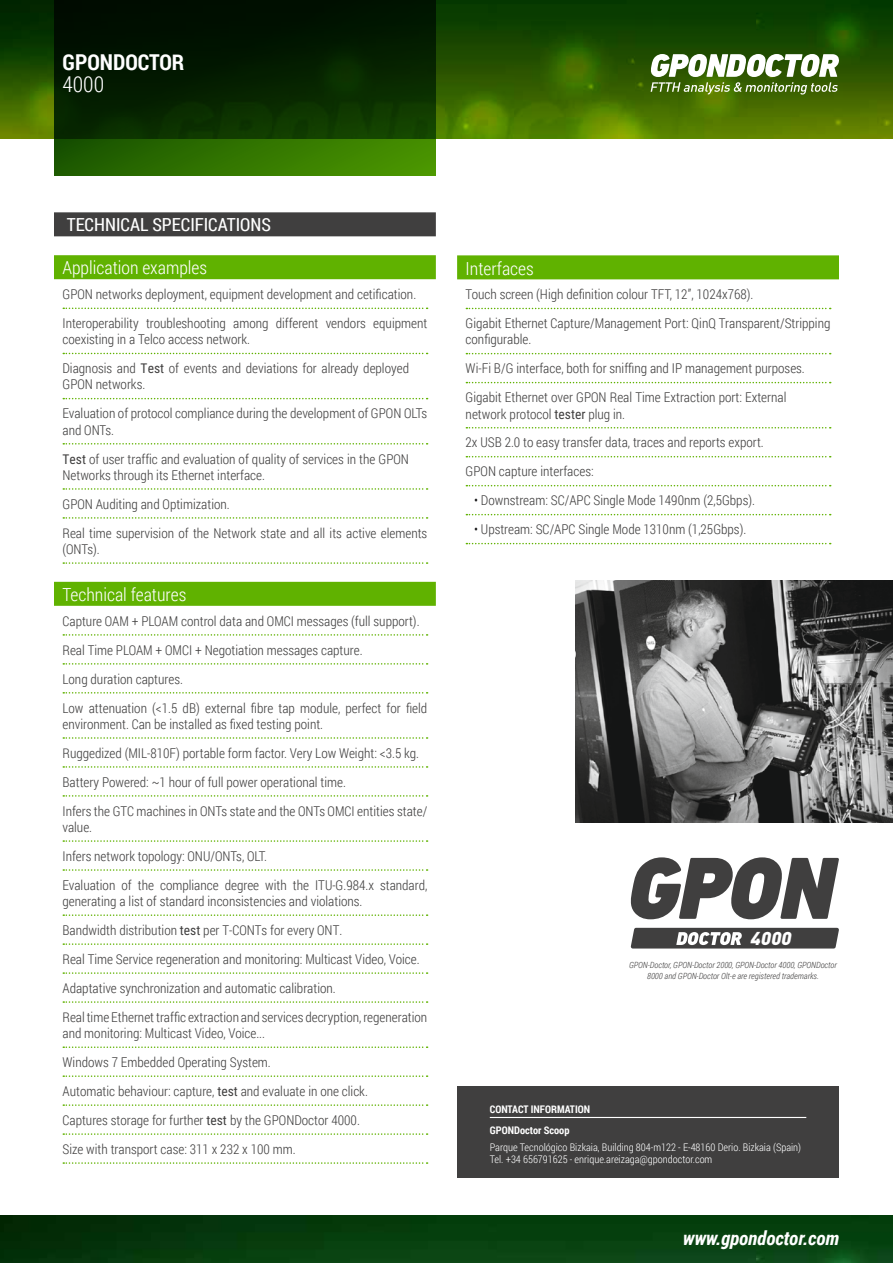
<style>
.page{position:relative;width:893px;height:1263px;background:#fff}
.page>*{position:absolute;margin:0;border:0;box-sizing:border-box;transform-origin:0 0}
.t1{font:700 21.9px "Roboto Condensed";color:#fff}
.t2{font:300 21.9px "Roboto Condensed";color:#fff}
.t3{font:italic 700 19.2px "Roboto Condensed";color:#fff}
.t4{font:italic 900 18.45px "DIN Pro";color:#fff}
.t5{font:300 18px "Roboto Condensed";color:#fff}
.t6{font:18px "Roboto Condensed";color:#fff}
.t7{font:300 13.5px/29px "Roboto Condensed";color:#403f3f}
.t8{font:300 10.5px/12.6px "Roboto Condensed";color:#fff}
.t9{font:700 10.5px/21.1px "Roboto Condensed";color:#fff}
.t10{font:italic 300 8.55px/10.2px "Roboto Condensed";color:#403f3f;text-align:center}
.s1{font-weight:400}
.s2{color:#141415}
</style>
<div class="page">
<img style="left:0;top:1215px;width:893px;height:48px">
<div style="left:54px;top:0;width:382px;height:175px;background:linear-gradient(to right,#1a5500,#4b9500)"></div>
<svg style="left:0;top:0;width:893px;height:139px;background:#1b3f00"></svg>
<svg style="left:650px;top:54px;width:189px;height:41px"></svg>
<div style="left:54px;top:212px;width:382px;height:24px;background:#403f3f"></div>
<div style="left:54px;top:255px;width:382px;height:24px;background:#60b200"></div>
<svg style="left:63px;top:308px;width:365px;height:1px"></svg>
<svg style="left:63px;top:353px;width:365px;height:1px"></svg>
<svg style="left:63px;top:398px;width:365px;height:1px"></svg>
<svg style="left:63px;top:443px;width:365px;height:1px"></svg>
<svg style="left:63px;top:488px;width:365px;height:2px"></svg>
<svg style="left:63px;top:517px;width:365px;height:2px"></svg>
<svg style="left:63px;top:562px;width:365px;height:2px"></svg>
<div style="left:54px;top:582px;width:382px;height:24px;background:#60b200"></div>
<svg style="left:63px;top:634px;width:365px;height:2px"></svg>
<svg style="left:63px;top:663px;width:365px;height:2px"></svg>
<svg style="left:63px;top:692px;width:365px;height:1px"></svg>
<svg style="left:63px;top:737px;width:365px;height:2px"></svg>
<svg style="left:63px;top:766px;width:365px;height:2px"></svg>
<svg style="left:63px;top:795px;width:365px;height:2px"></svg>
<svg style="left:63px;top:840px;width:365px;height:2px"></svg>
<svg style="left:63px;top:869px;width:365px;height:2px"></svg>
<svg style="left:63px;top:914px;width:365px;height:2px"></svg>
<svg style="left:63px;top:943px;width:365px;height:2px"></svg>
<svg style="left:63px;top:972px;width:365px;height:2px"></svg>
<svg style="left:63px;top:1001px;width:365px;height:2px"></svg>
<svg style="left:63px;top:1046px;width:365px;height:2px"></svg>
<svg style="left:63px;top:1075px;width:365px;height:2px"></svg>
<svg style="left:63px;top:1104px;width:365px;height:2px"></svg>
<svg style="left:63px;top:1133px;width:365px;height:2px"></svg>
<svg style="left:63px;top:1162px;width:365px;height:2px"></svg>
<div style="left:457px;top:255px;width:382px;height:24px;background:#60b200"></div>
<svg style="left:466px;top:308px;width:365px;height:1px"></svg>
<svg style="left:466px;top:353px;width:365px;height:1px"></svg>
<svg style="left:466px;top:382px;width:365px;height:1px"></svg>
<svg style="left:466px;top:427px;width:365px;height:1px"></svg>
<svg style="left:466px;top:456px;width:365px;height:1px"></svg>
<svg style="left:466px;top:485px;width:365px;height:1px"></svg>
<svg style="left:466px;top:514px;width:365px;height:1px"></svg>
<svg style="left:466px;top:543px;width:365px;height:1px"></svg>
<svg style="left:631px;top:928px;width:208px;height:20px;background:#5b5a5a"></svg>
<svg style="left:630px;top:857px;width:209px;height:62px"></svg>
<div style="left:457px;top:1087px;width:382px;height:91px;background:#403f3f"></div>
<hr style="left:490px;top:1117px;width:316px;height:1px;background:#fff">
<img style="left:575px;top:580px;width:318px;height:242px">
<h1 class="t1" style="left:63px;top:47px;width:123px">GPONDOCTOR</h1>
<h1 class="t2" style="left:63px;top:69px;width:43px">4000</h1>
<h3 class="t6" style="left:67px;top:213px;width:206px">TECHNICAL SPECIFICATIONS</h3>
<h3 class="t5" style="left:63px;top:255px;width:146px">Application examples</h3>
<p class="t7" style="left:63px;top:279px;width:366px">GPON networks deployment, equipment development and cetification.<br>Interoperability troubleshooting among different vendors equipment</p>
<p class="t7" style="left:63px;top:324px;width:348px">coexisting in a Telco access network.<br>Diagnosis and <span class="s1">Test</span> of events and deviations for already deployed</p>
<p class="t7" style="left:63px;top:370px;width:366px">GPON networks.<br>Evaluation of protocol compliance during the development of GPON OLTs</p>
<p class="t7" style="left:63px;top:415px;width:348px">and ONTs.<br><span class="s1">Test</span> of user traffic and evaluation of quality of services in the GPON</p>
<p class="t7" style="left:63px;top:460px;width:366px">Networks through its Ethernet interface.<br>GPON Auditing and Optimization.<br>Real time supervision of the Network state and all its active elements</p>
<p class="t7" style="left:63px;top:534px;width:39px">(ONTs).</p>
<h3 class="t5" style="left:63px;top:582px;width:125px">Technical features</h3>
<p class="t7" style="left:63px;top:606px;width:366px">Capture OAM + PLOAM control data and OMCI messages (full support).<br>Real Time PLOAM + OMCI + Negotiation messages capture.<br>Long duration captures.<br>Low attenuation (&lt;1.5 dB) external fibre tap module, perfect for field</p>
<p class="t7" style="left:63px;top:709px;width:366px">environment. Can be installed as fixed testing point.<br>Ruggedized (MIL-810F) portable form factor. Very Low Weight: &lt;3.5 kg.<br>Battery Powered: ~1 hour of full power operational time.<br>Infers the GTC machines in ONTs state and the ONTs OMCI entities state/</p>
<p class="t7" style="left:63px;top:812px;width:366px">value.<br>Infers network topology: ONU/ONTs, OLT.<br>Evaluation of the compliance degree with the ITU-G.984.x standard,</p>
<p class="t7" style="left:63px;top:886px;width:366px">generating a list of standard inconsistencies and violations.<br>Bandwidth distribution <span class="s1">test</span> per T-CONTs for every ONT.<br>Real Time Service regeneration and monitoring: Multicast Video, Voice.<br>Adaptative synchronization and automatic calibration.<br>Real time Ethernet traffic extraction and services decryption, regeneration</p>
<p class="t7" style="left:63px;top:1018px;width:307px">and monitoring: Multicast Video, Voice...<br>Windows 7 Embedded Operating System.<br>Automatic behaviour: capture, <span class="s1">test</span> and evaluate in one click.<br>Captures storage for further <span class="s1">test</span> by the GPONDoctor 4000.<br>Size with transport case: 311 x 232 x 100 mm.</p>
<h3 class="t5" style="left:466px;top:256px;width:70px">Interfaces</h3>
<p class="t7" style="left:466px;top:279px;width:366px">Touch screen (High definition colour TFT, 12’’, 1024x768).<br>Gigabit Ethernet Capture/Management Port: QinQ Transparent/Stripping</p>
<p class="t7" style="left:466px;top:325px;width:341px">configurable.<br>Wi-Fi B/G interface, both for sniffing and IP management purposes.<br>Gigabit Ethernet over GPON Real Time Extraction port: External</p>
<p class="t7" style="left:466px;top:399px;width:300px">network protocol <span class="s1">tester</span> plug in.<br>2x USB 2.0 to easy transfer data, traces and reports export.<br>GPON capture interfaces:</p>
<p class="t7" style="left:474px;top:486px;width:282px"><span class="s2">•</span> Downstream: SC/APC Single Mode 1490nm (2,5Gbps).</p>
<p class="t7" style="left:474px;top:515px;width:274px"><span class="s2">•</span> Upstream: SC/APC Single Mode 1310nm (1,25Gbps).</p>
<h3 class="t4" style="left:750px;top:926px;width:47px">4000</h3>
<p class="t10" style="left:629px;top:960px;width:209px">GPON-Doctor, GPON-Doctor 2000, GPON-Doctor 4000, GPONDoctor<br>8000 and GPON-Doctor Olt-e are registered trademarks.</p>
<p class="t9" style="left:490px;top:1098px;width:102px">CONTACT INFORMATION<br>GPONDoctor Scoop</p>
<p class="t8" style="left:490px;top:1140px;width:313px">Parque Tecnológico Bizkaia, Building 804-m122 - E-48160 Derio. Bizkaia (Spain)<br>Tel. +34 656791625 - enrique.areizaga@gpondoctor.com</p>
<h2 class="t3" style="left:683px;top:1225px;width:158px">www.gpondoctor.com</h2>
</div>
